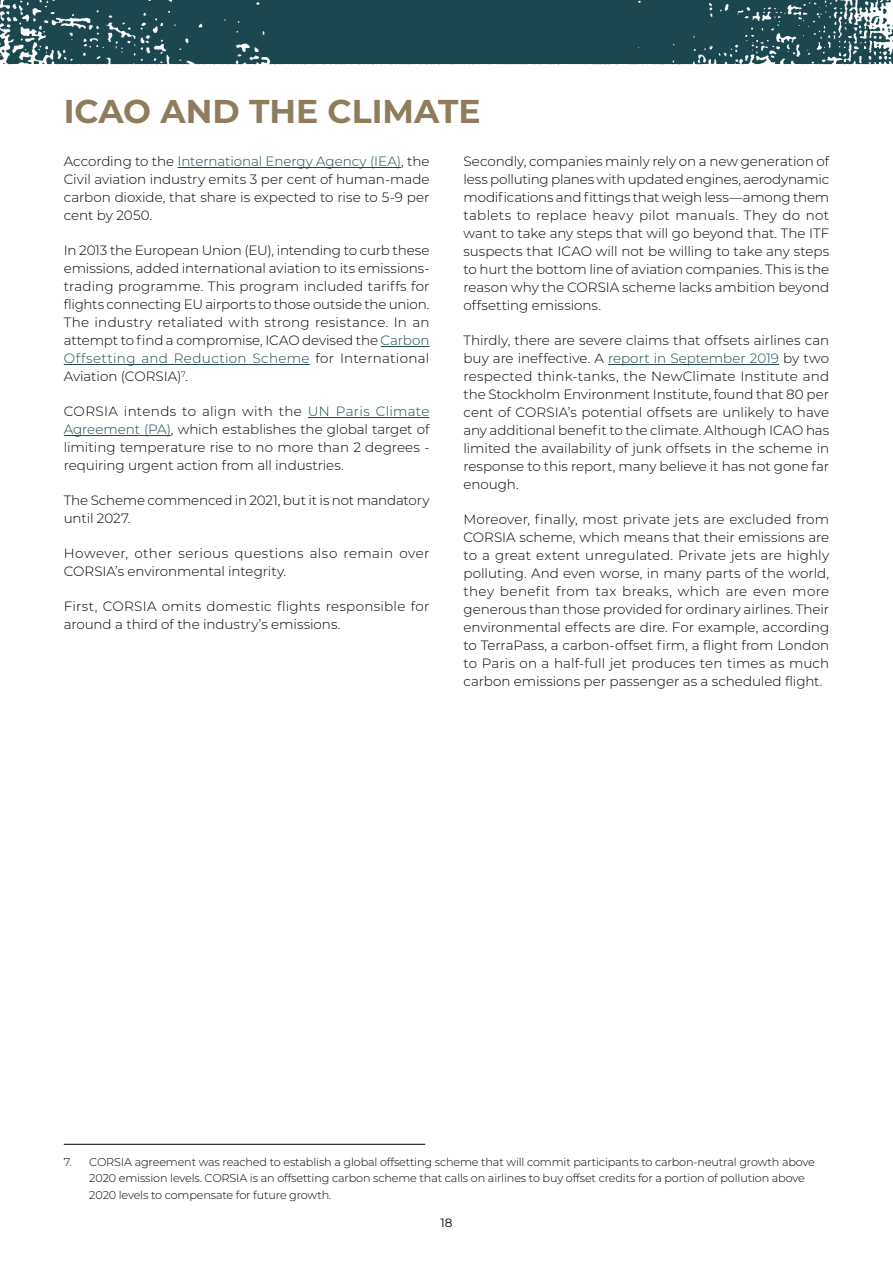
<style>
.page{position:relative;width:893px;height:1263px;background:#fff}
.page>*{position:absolute;margin:0;border:0;box-sizing:border-box;transform-origin:0 0}
.t1{font:700 33px "Montserrat";color:#8f7c5c}
.t2{font:300 13.5px/18px "Montserrat";color:#000;text-align:justify}
.t3{font:300 13.5px/18px "Montserrat";letter-spacing:.025em;color:#000}
.t4{font:12px "Montserrat";color:#000}
.t5{font:300 11.25px/16.5px "Montserrat";letter-spacing:-.015em;color:#000}
.s1{color:#1a484e}
</style>
<div class="page">
<img style="left:0;top:0;width:893px;height:65px">
<hr style="left:178px;top:167px;width:223px;height:1px;background:#1a484e">
<hr style="left:381px;top:346px;width:48px;height:1px;background:#1a484e">
<hr style="left:64px;top:364px;width:246px;height:1px;background:#1a484e">
<hr style="left:308px;top:417px;width:121px;height:1px;background:#1a484e">
<hr style="left:64px;top:435px;width:107px;height:1px;background:#1a484e">
<hr style="left:608px;top:364px;width:171px;height:1px;background:#1a484e">
<hr style="left:64px;top:1144px;width:361px;height:1px;background:#000">
<h1 class="t1" style="left:64px;top:87px;width:418px">ICAO AND THE CLIMATE</h1>
<p class="t2" style="left:64px;top:152px;width:367px">According to the <span class="s1">International Energy Agency (IEA)</span>, the Civil aviation industry emits 3 per cent of human-made carbon dioxide, that share is expected to rise to 5-9 per cent by 2050.</p>
<p class="t2" style="left:64px;top:241px;width:367px">In 2013 the European Union (EU), intending to curb these emissions, added international aviation to its emissions&shy;trading programme. This program included tariffs for flights connecting EU airports to those outside the union.<br>The industry retaliated with strong resistance. In an attempt to find a compromise, ICAO devised the <span class="s1">Carbon Offsetting and Reduction Scheme</span> for International Aviation (CORSIA)<sup>7</sup>.</p>
<p class="t2" style="left:64px;top:402px;width:367px">CORSIA intends to align with the <span class="s1">UN Paris Climate Agreement (PA)</span>, which establishes the global target of limiting temperature rise to no more than 2 degrees - requiring urgent action from all industries.</p>
<p class="t2" style="left:64px;top:491px;width:367px">The Scheme commenced in 2021, but it is not mandatory until 2027.</p>
<p class="t3" style="left:64px;top:544px;width:367px">However, other serious questions also remain over<br>CORSIA’s environmental integrity.</p>
<p class="t2" style="left:64px;top:597px;width:367px">First, CORSIA omits domestic flights responsible for around a third of the industry’s emissions.</p>
<p class="t2" style="left:463px;top:152px;width:367px">Secondly, companies mainly rely on a new generation of less polluting planes with updated engines, aerodynamic modifications and fittings that weigh less—among them tablets to replace heavy pilot manuals. They do not want to take any steps that will go beyond that. The ITF suspects that ICAO will not be willing to take any steps to hurt the bottom line of aviation companies. This is the reason why the CORSIA scheme lacks ambition beyond offsetting emissions.</p>
<p class="t2" style="left:463px;top:331px;width:367px">Thirdly, there are severe claims that offsets airlines can buy are ineffective. A <span class="s1">report in September 2019</span> by two respected think-tanks, the NewClimate Institute and the Stockholm Environment Institute, found that 80 per cent of CORSIA’s potential offsets are unlikely to have any additional benefit to the climate. Although ICAO has limited the availability of junk offsets in the scheme in response to this report, many believe it has not gone far enough.</p>
<p class="t2" style="left:463px;top:510px;width:367px">Moreover, finally, most private jets are excluded from CORSIA scheme, which means that their emissions are to a great extent unregulated. Private jets are highly polluting. And even worse, in many parts of the world, they benefit from tax breaks, which are even more generous than those provided for ordinary airlines. Their environmental effects are dire. For example, according to TerraPass, a carbon-offset firm, a flight from London to Paris on a half-full jet produces ten times as much carbon emissions per passenger as a scheduled flight.</p>
<p class="t5" style="left:89px;top:1153px;width:727px;text-indent:-26px">7. CORSIA agreement was reached to establish a global offsetting scheme that will commit participants to carbon-neutral growth above<br>2020 emission levels. CORSIA is an offsetting carbon scheme that calls on airlines to buy offset credits for a portion of pollution above<br>2020 levels to compensate for future growth.</p>
<p class="t4" style="left:441px;top:1214px;width:13px">18</p>
</div>
